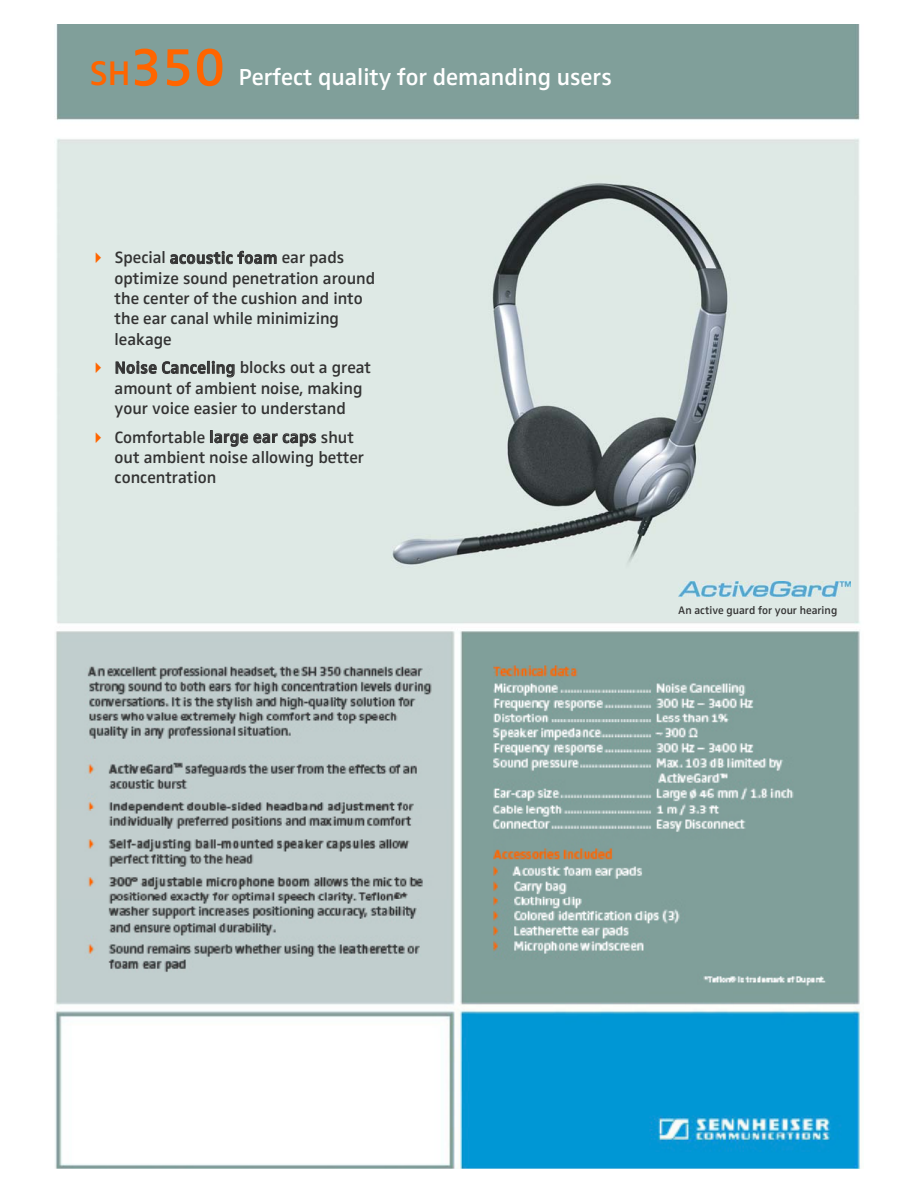
<style>
.page{position:relative;width:918px;height:1188px;background:#fff}
.page>*{position:absolute;margin:0;border:0;box-sizing:border-box;transform-origin:0 0}
.t1{font:600 56.55px "Sennheiser";color:#ff6500}
.t2{font:600 24px "Sennheiser";color:#fff}
.t3{font:600 16.95px/20.2px "Sennheiser";color:#333}
.t4{font:600 11.25px "Sennheiser";color:#333}
.s1{font-size:35.25px}
</style>
<div class="page">
<img style="left:56px;top:25px;width:804px;height:599px">
<img style="left:678px;top:581px;width:173px;height:16px">
<img style="left:310px;top:164px;width:509px;height:408px">
<svg style="left:170px;top:251px;width:106px;height:13px"></svg>
<svg style="left:116px;top:361px;width:40px;height:13px"></svg>
<svg style="left:162px;top:361px;width:72px;height:16px"></svg>
<svg style="left:210px;top:430px;width:38px;height:16px"></svg>
<svg style="left:254px;top:434px;width:23px;height:9px"></svg>
<svg style="left:283px;top:434px;width:33px;height:12px"></svg>
<img style="left:55px;top:631px;width:806px;height:538px">
<svg style="left:90px;top:766px;width:4px;height:8px"></svg>
<svg style="left:90px;top:803px;width:4px;height:8px"></svg>
<svg style="left:90px;top:841px;width:4px;height:8px"></svg>
<svg style="left:90px;top:878px;width:4px;height:8px"></svg>
<svg style="left:90px;top:946px;width:4px;height:8px"></svg>
<svg style="left:96px;top:253px;width:5px;height:10px"></svg>
<svg style="left:96px;top:363px;width:5px;height:10px"></svg>
<svg style="left:96px;top:432px;width:5px;height:11px"></svg>
<svg style="left:689px;top:728px;width:9px;height:9px"></svg>
<svg style="left:494px;top:867px;width:4px;height:8px"></svg>
<svg style="left:494px;top:882px;width:4px;height:8px"></svg>
<svg style="left:494px;top:897px;width:4px;height:8px"></svg>
<svg style="left:494px;top:912px;width:4px;height:8px"></svg>
<svg style="left:494px;top:927px;width:4px;height:9px"></svg>
<svg style="left:494px;top:943px;width:4px;height:8px"></svg>
<p class="t1" style="left:90px;top:34px;width:137px"><span class="s1">SH</span>350</p>
<p class="t2" style="left:239px;top:64px;width:375px">Perfect quality for demanding users</p>
<p class="t3" style="left:115px;top:248px;width:262px">Special acoustic foam ear pads optimize sound penetration around the center of the cushion and into the ear canal while minimizing leakage</p>
<p class="t3" style="left:115px;top:357px;width:258px">Noise Canceling blocks out a great amount of ambient noise, making your voice easier to understand</p>
<p class="t3" style="left:115px;top:427px;width:251px">Comfortable large ear caps shut out ambient noise allowing better concentration</p>
<p class="t4" style="left:678px;top:604px;width:161px">An active guard for your hearing</p>
</div>
